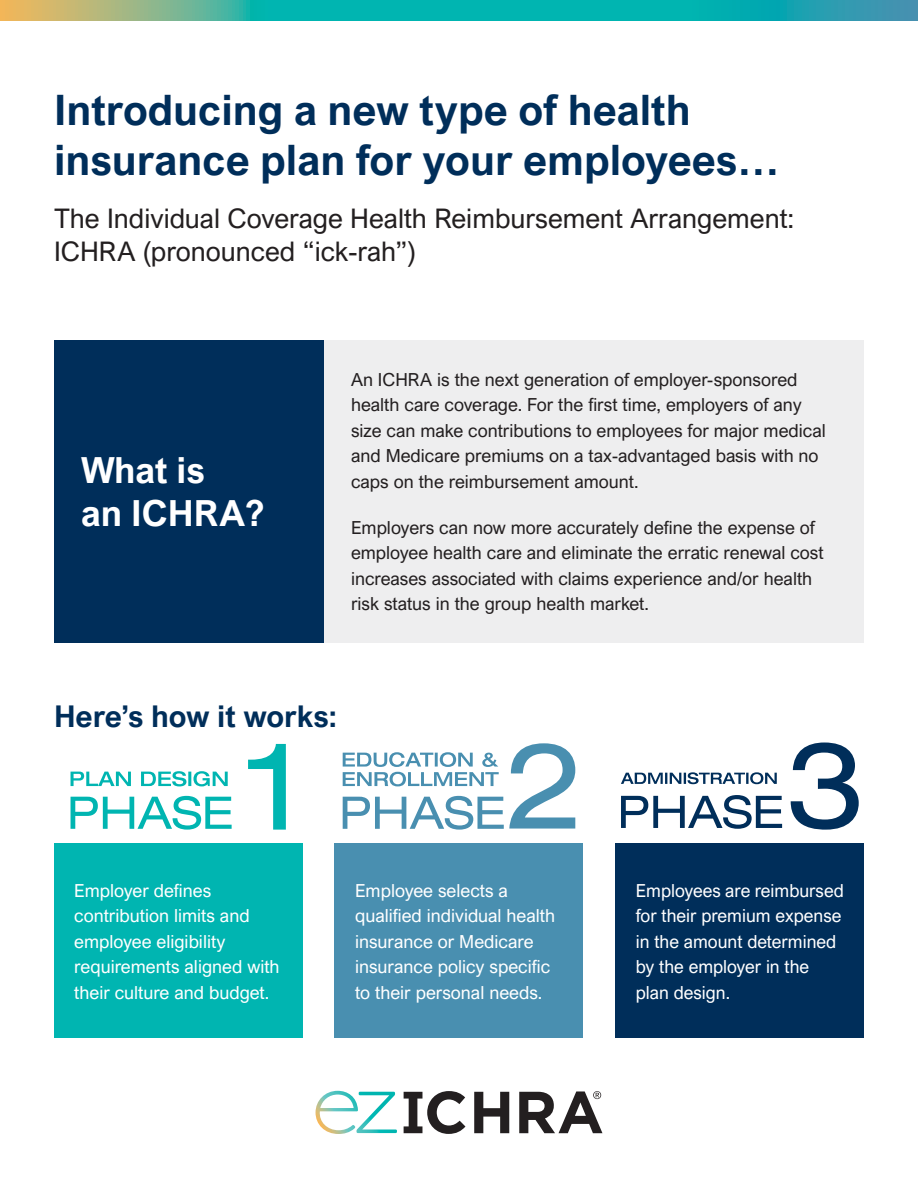
<style>
.page{position:relative;width:918px;height:1188px;background:#fff}
.page>*{position:absolute;margin:0;border:0;box-sizing:border-box;transform-origin:0 0}
.t1{font:700 42px/50.4px "Arial Nova";color:#002e5a}
.t2{font:700 36px/43.2px "Arial Nova";color:#fff}
.t3{font:700 30px "Arial Nova";color:#002e5a}
.t4{font:27px/32.4px "Arial Nova";color:#231f20}
.t5{font:18px/25.5px "Arial Nova";color:#231f20}
.t6{font:18px/25.5px "Arial Nova";color:#fff}
</style>
<div class="page">
<svg style="left:0;top:0;width:918px;height:20px;background:#31b0a4"></svg>
<svg style="left:316px;top:1091px;width:81px;height:43px"></svg>
<svg style="left:404px;top:1091px;width:61px;height:43px"></svg>
<svg style="left:474px;top:1092px;width:35px;height:41px"></svg>
<svg style="left:519px;top:1091px;width:83px;height:42px"></svg>
<svg style="left:71px;top:796px;width:161px;height:34px"></svg>
<svg style="left:71px;top:771px;width:157px;height:15px"></svg>
<svg style="left:248px;top:744px;width:38px;height:86px"></svg>
<svg style="left:621px;top:795px;width:161px;height:34px"></svg>
<svg style="left:621px;top:772px;width:156px;height:12px"></svg>
<svg style="left:791px;top:742px;width:68px;height:88px"></svg>
<svg style="left:343px;top:743px;width:232px;height:87px"></svg>
<div style="left:54px;top:340px;width:270px;height:303px;background:#002e5a"></div>
<div style="left:54px;top:844px;width:248px;height:194px;background:#00b5b1"></div>
<div style="left:335px;top:844px;width:248px;height:194px;background:#498fb0"></div>
<div style="left:616px;top:844px;width:248px;height:194px;background:#002e5a"></div>
<div style="left:324px;top:340px;width:540px;height:303px;background:#eeeeef"></div>
<p class="t1" style="left:54px;top:85px;width:727px">Introducing a new type of health insurance plan for your employees…</p>
<p class="t4" style="left:54px;top:202px;width:742px">The Individual Coverage Health Reimbursement Arrangement:<br>ICHRA (pronounced “ick-rah”)</p>
<p class="t2" style="left:81px;top:448px;width:185px">What is<br>an ICHRA?</p>
<p class="t5" style="left:351px;top:367px;width:476px">An ICHRA is the next generation of employer-sponsored health care coverage. For the first time, employers of any size can make contributions to employees for major medical and Medicare premiums on a tax-advantaged basis with no caps on the reimbursement amount.</p>
<p class="t5" style="left:351px;top:514px;width:474px">Employers can now more accurately define the expense of employee health care and eliminate the erratic renewal cost increases associated with claims experience and/or health risk status in the group health market.</p>
<p class="t3" style="left:54px;top:699px;width:285px">Here’s how it works:</p>
<p class="t6" style="left:74px;top:877px;width:207px">Employer defines contribution limits and employee eligibility requirements aligned with their culture and budget.</p>
<p class="t6" style="left:355px;top:877px;width:202px">Employee selects a qualified individual health insurance or Medicare insurance policy specific to their personal needs.</p>
<p class="t6" style="left:636px;top:877px;width:209px">Employees are reimbursed for their premium expense in the amount determined by the employer in the plan design.</p>
</div>
